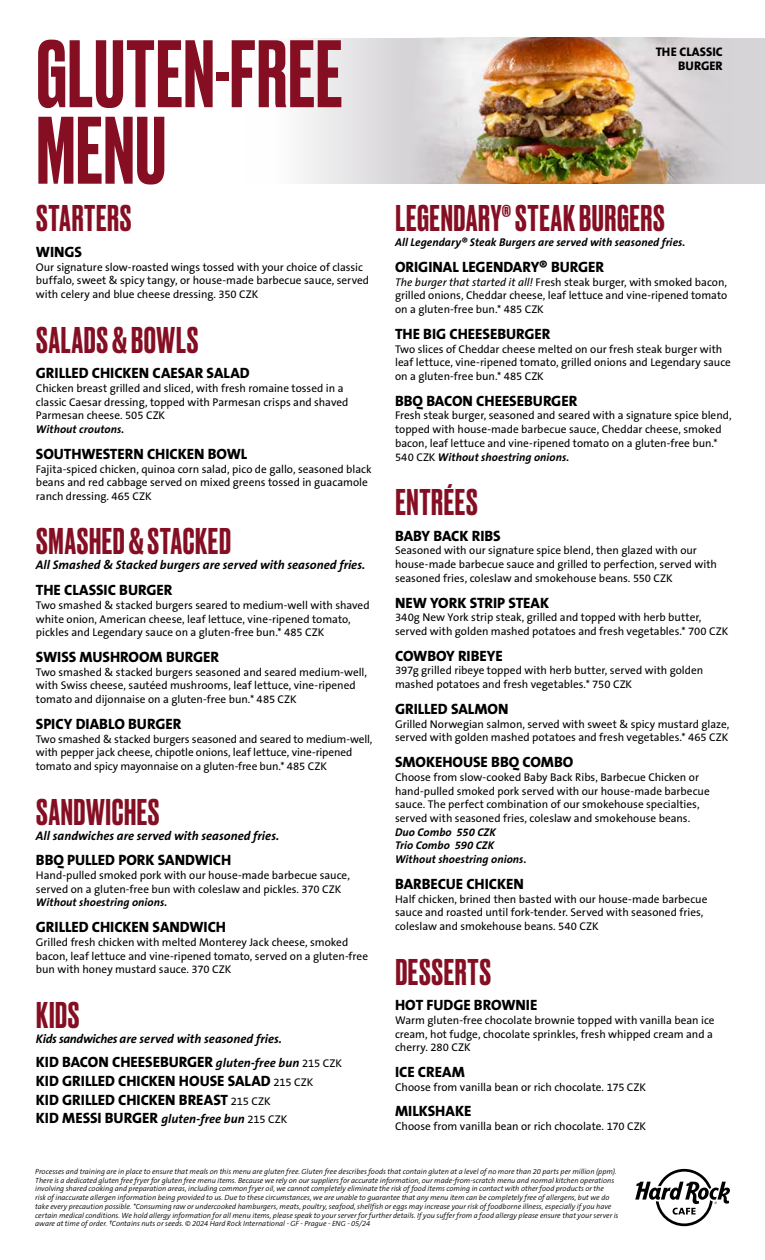
<style>
.page{position:relative;width:765px;height:1260px;background:#fff}
.page>*{position:absolute;margin:0;border:0;box-sizing:border-box;transform-origin:0 0}
.t1{font:500 90px/76.5px "Druk";letter-spacing:.01em;color:#850e23}
.t2{font:500 35px "Druk";letter-spacing:.02em;color:#850e23}
.t3{font:800 15px/18.8px "The Sans B8";letter-spacing:-.005em;color:#000}
.t4{font:italic 700 12.5px "The Sans B7";color:#000}
.t5{font:800 12.5px/13.8px "The Sans B8";color:#000;text-align:right}
.t6{font:11.25px/13.8px "The Sans B5 Plain";color:#000}
.t7{font:italic 700 11.25px/13.8px "The Sans B7";letter-spacing:.005em;color:#000}
.t8{font:italic 300 7.5px/8.8px "The Sans B4";color:#000}
.s1{font-style:italic}
.s2{font-family:"The Sans B5 Plain";font-weight:400;font-style:normal}
.s3{font-family:"The Sans B7";font-weight:700;font-style:italic;font-size:12.5px}
.s4{font-family:"The Sans B5 Plain";font-weight:400;font-size:11.25px}
</style>
<div class="page">
<svg style="left:302px;top:38px;width:463px;height:145px;fill:#e5e4e6"></svg>
<img style="left:378px;top:38px;width:360px;height:145px">
<svg style="left:635px;top:1169px;width:95px;height:57px"></svg>
<h1 class="t1" style="left:36px;top:31px;width:307px">GLUTEN-FREE<br>MENU</h1>
<p class="t5" style="left:656px;top:46px;width:69px">THE CLASSIC<br>BURGER</p>
<h2 class="t2" style="left:395px;top:194px;width:271px">LEGENDARY® STEAK BURGERS</h2>
<p class="t7" style="left:395px;top:236px;width:292px">All Legendary® Steak Burgers are served with seasoned fries.</p>
<h3 class="t3" style="left:395px;top:258px;width:211px">ORIGINAL LEGENDARY® BURGER</h3>
<p class="t6" style="left:395px;top:275px;width:334px;text-align:justify"><span class="s1">The burger that started it all!</span> Fresh steak burger, with smoked bacon, grilled onions, Cheddar cheese, leaf lettuce and vine-ripened tomato on a gluten-free bun.* 485 CZK</p>
<h3 class="t3" style="left:395px;top:325px;width:157px">THE BIG CHEESEBURGER</h3>
<p class="t6" style="left:395px;top:342px;width:337px">Two slices of Cheddar cheese melted on our fresh steak burger with leaf lettuce, vine-ripened tomato, grilled onions and Legendary sauce on a gluten-free bun.* 485 CZK</p>
<h3 class="t3" style="left:395px;top:392px;width:184px">BBQ BACON CHEESEBURGER</h3>
<p class="t6" style="left:395px;top:409px;width:338px">Fresh steak burger, seasoned and seared with a signature spice blend, topped with house-made barbecue sauce, Cheddar cheese, smoked bacon, leaf lettuce and vine-ripened tomato on a gluten-free bun.*</p>
<p class="t7" style="left:395px;top:450px;width:176px"><span class="s2">540 CZK</span> Without shoestring onions.</p>
<h2 class="t2" style="left:395px;top:478px;width:84px">ENTRÉES</h2>
<h3 class="t3" style="left:395px;top:527px;width:107px">BABY BACK RIBS</h3>
<p class="t6" style="left:395px;top:544px;width:323px">Seasoned with our signature spice blend, then glazed with our house-made barbecue sauce and grilled to perfection, served with seasoned fries, coleslaw and smokehouse beans. 550 CZK</p>
<h3 class="t3" style="left:395px;top:594px;width:156px">NEW YORK STRIP STEAK</h3>
<p class="t6" style="left:395px;top:611px;width:335px">340g New York strip steak, grilled and topped with herb butter, served with golden mashed potatoes and fresh vegetables.* 700 CZK</p>
<h3 class="t3" style="left:395px;top:647px;width:109px">COWBOY RIBEYE</h3>
<p class="t6" style="left:395px;top:664px;width:310px">397g grilled ribeye topped with herb butter, served with golden mashed potatoes and fresh vegetables.* 750 CZK</p>
<h3 class="t3" style="left:395px;top:700px;width:115px">GRILLED SALMON</h3>
<p class="t6" style="left:395px;top:717px;width:336px">Grilled Norwegian salmon, served with sweet &amp; spicy mustard glaze, served with golden mashed potatoes and fresh vegetables.* 465 CZK</p>
<h3 class="t3" style="left:395px;top:753px;width:180px">SMOKEHOUSE BBQ COMBO</h3>
<p class="t6" style="left:395px;top:770px;width:316px">Choose from slow-cooked Baby Back Ribs, Barbecue Chicken or hand-pulled smoked pork served with our house-made barbecue sauce. The perfect combination of our smokehouse specialties, served with seasoned fries, coleslaw and smokehouse beans.</p>
<p class="t7" style="left:395px;top:825px;width:133px">Duo Combo 550 CZK<br>Trio Combo 590 CZK<br>Without shoestring onions.</p>
<h3 class="t3" style="left:395px;top:875px;width:130px">BARBECUE CHICKEN</h3>
<p class="t6" style="left:395px;top:892px;width:314px">Half chicken, brined then basted with our house-made barbecue sauce and roasted until fork-tender. Served with seasoned fries, coleslaw and smokehouse beans. 540 CZK</p>
<h2 class="t2" style="left:395px;top:948px;width:97px">DESSERTS</h2>
<h3 class="t3" style="left:395px;top:996px;width:144px">HOT FUDGE BROWNIE</h3>
<p class="t6" style="left:395px;top:1014px;width:321px">Warm gluten-free chocolate brownie topped with vanilla bean ice cream, hot fudge, chocolate sprinkles, fresh whipped cream and a cherry. 280 CZK</p>
<h3 class="t3" style="left:395px;top:1063px;width:71px">ICE CREAM</h3>
<p class="t6" style="left:395px;top:1081px;width:253px">Choose from vanilla bean or rich chocolate. 175 CZK</p>
<h3 class="t3" style="left:395px;top:1102px;width:78px">MILKSHAKE</h3>
<p class="t6" style="left:395px;top:1120px;width:253px">Choose from vanilla bean or rich chocolate. 170 CZK</p>
<h2 class="t2" style="left:36px;top:194px;width:97px">STARTERS</h2>
<h3 class="t3" style="left:36px;top:243px;width:48px">WINGS</h3>
<p class="t6" style="left:36px;top:260px;width:335px">Our signature slow-roasted wings tossed with your choice of classic buffalo, sweet &amp; spicy tangy, or house-made barbecue sauce, served with celery and blue cheese dressing. 350 CZK</p>
<h2 class="t2" style="left:36px;top:316px;width:164px">SALADS &amp; BOWLS</h2>
<h3 class="t3" style="left:36px;top:364px;width:215px">GRILLED CHICKEN CAESAR SALAD</h3>
<p class="t6" style="left:36px;top:382px;width:314px">Chicken breast grilled and sliced, with fresh romaine tossed in a classic Caesar dressing, topped with Parmesan crisps and shaved<br>Parmesan cheese. 505 CZK</p>
<p class="t7" style="left:36px;top:423px;width:90px">Without croutons.</p>
<h3 class="t3" style="left:36px;top:445px;width:213px">SOUTHWESTERN CHICKEN BOWL</h3>
<p class="t6" style="left:36px;top:462px;width:337px">Fajita-spiced chicken, quinoa corn salad, pico de gallo, seasoned black beans and red cabbage served on mixed greens tossed in guacamole ranch dressing. 465 CZK</p>
<h2 class="t2" style="left:36px;top:518px;width:196px">SMASHED &amp; STACKED</h2>
<p class="t4" style="left:36px;top:559px;width:331px">All Smashed &amp; Stacked burgers are served with seasoned fries.</p>
<h3 class="t3" style="left:36px;top:581px;width:138px">THE CLASSIC BURGER</h3>
<p class="t6" style="left:36px;top:599px;width:335px">Two smashed &amp; stacked burgers seared to medium-well with shaved white onion, American cheese, leaf lettuce, vine-ripened tomato, pickles and Legendary sauce on a gluten-free bun.* 485 CZK</p>
<h3 class="t3" style="left:36px;top:648px;width:185px">SWISS MUSHROOM BURGER</h3>
<p class="t6" style="left:36px;top:665px;width:333px">Two smashed &amp; stacked burgers seasoned and seared medium-well, with Swiss cheese, sautéed mushrooms, leaf lettuce, vine-ripened tomato and dijonnaise on a gluten-free bun.* 485 CZK</p>
<h3 class="t3" style="left:36px;top:715px;width:147px">SPICY DIABLO BURGER</h3>
<p class="t6" style="left:36px;top:732px;width:338px">Two smashed &amp; stacked burgers seasoned and seared to medium-well, with pepper jack cheese, chipotle onions, leaf lettuce, vine-ripened tomato and spicy mayonnaise on a gluten-free bun.* 485 CZK</p>
<h2 class="t2" style="left:36px;top:788px;width:125px">SANDWICHES</h2>
<p class="t4" style="left:36px;top:829px;width:245px">All sandwiches are served with seasoned fries.</p>
<h3 class="t3" style="left:36px;top:851px;width:197px">BBQ PULLED PORK SANDWICH</h3>
<p class="t6" style="left:36px;top:869px;width:315px">Hand-pulled smoked pork with our house-made barbecue sauce, served on a gluten-free bun with coleslaw and pickles. 370 CZK</p>
<p class="t7" style="left:36px;top:896px;width:133px">Without shoestring onions.</p>
<h3 class="t3" style="left:36px;top:918px;width:192px">GRILLED CHICKEN SANDWICH</h3>
<p class="t6" style="left:36px;top:936px;width:334px">Grilled fresh chicken with melted Monterey Jack cheese, smoked bacon, leaf lettuce and vine-ripened tomato, served on a gluten-free bun with honey mustard sauce. 370 CZK</p>
<h2 class="t2" style="left:36px;top:991px;width:45px">KIDS</h2>
<p class="t4" style="left:36px;top:1032px;width:248px">Kids sandwiches are served with seasoned fries.</p>
<h3 class="t3" style="left:36px;top:1053px;width:308px">KID BACON CHEESEBURGER <span class="s3">gluten-free bun</span> <span class="s4">215 CZK </span>KID GRILLED CHICKEN HOUSE SALAD <span class="s4">215 CZK<br></span>KID GRILLED CHICKEN BREAST <span class="s4">215 CZK<br></span>KID MESSI BURGER <span class="s3">gluten-free bun</span> <span class="s4">215 CZK</span></h3>
<p class="t8" style="left:35px;top:1167px;width:585px">Processes and training are in place to ensure that meals on this menu are gluten free. Gluten free describes foods that contain gluten at a level of no more than 20 parts per million (ppm).<br>There is a dedicated gluten free fryer for gluten free menu items. Because we rely on our suppliers for accurate information, our made-from-scratch menu and normal kitchen operations involving shared cooking and preparation areas, including common fryer oil, we cannot completely eliminate the risk of food items coming in contact with other food products or the<br>risk of inaccurate allergen information being provided to us. Due to these circumstances, we are unable to guarantee that any menu item can be completely free of allergens, but we do take every precaution possible. *Consuming raw or undercooked hamburgers, meats, poultry, seafood, shellfish or eggs may increase your risk of foodborne illness, especially if you have certain medical conditions. We hold allergy information for all menu items, please speak to your server for further details. If you suffer from a food allergy please ensure that your server is aware at time of order. †Contains nuts or seeds. © 2024 Hard Rock International - GF - Prague - ENG - 05/24</p>
</div>
